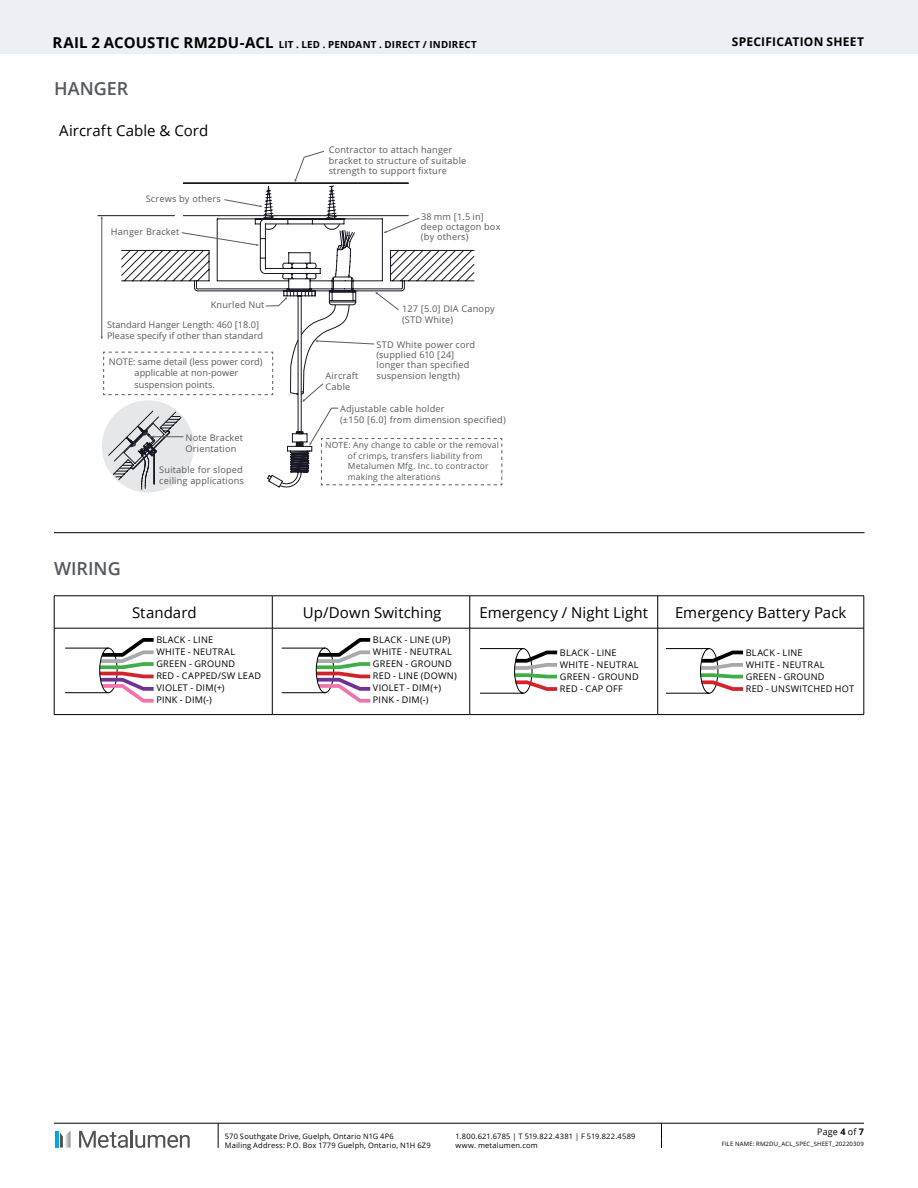
<style>
.page{position:relative;width:918px;height:1188px;background:#fff}
.page>*{position:absolute;margin:0;border:0;box-sizing:border-box;transform-origin:0 0}
.t1{font:600 18px "Open Sans";color:#565860}
.t2{font:15px "Open Sans";letter-spacing:.005em;color:#000}
.t3{font:700 12px "Open Sans";letter-spacing:.02em;color:#000}
.t4{font:700 9.75px "Open Sans";letter-spacing:.025em;color:#000}
.t5{font:9.15px/10.4px "Open Sans";letter-spacing:.02em;color:#585a5b}
.t6{font:9.15px/12px "Open Sans";letter-spacing:.03em;color:#000}
.t7{font:9.15px/11.7px "Open Sans";color:#585a5b}
.t8{font:9px "Open Sans";letter-spacing:.02em;color:#000}
.t9{font:8.55px/10.5px "Open Sans";letter-spacing:.02em;color:#585a5b}
.t10{font:7.5px/9px "Open Sans";letter-spacing:.025em;color:#000}
.t11{font:6px "Open Sans";letter-spacing:.025em;color:#000}
.s1{font-size:15px}
.s2{font-weight:700}
</style>
<div class="page">
<svg style="left:218px;top:1124px;width:1px;height:24px"></svg>
<svg style="left:661px;top:1124px;width:1px;height:24px"></svg>
<hr style="left:55px;top:1131px;width:3px;height:17px;background:#01a8e0">
<svg style="left:60px;top:1131px;width:11px;height:17px"></svg>
<svg style="left:79px;top:1131px;width:49px;height:17px"></svg>
<hr style="left:130px;top:1130px;width:3px;height:18px;background:#525255">
<svg style="left:135px;top:1135px;width:55px;height:13px"></svg>
<hr style="left:54px;top:1123px;width:810px;height:1px;background:#000">
<div style="left:0;top:0;width:918px;height:54px;background:#eceff3"></div>
<hr style="left:54px;top:532px;width:811px;height:1px;background:#000">
<svg style="left:98px;top:183px;width:377px;height:305px"></svg>
<div style="left:102px;top:400px;width:92px;height:92px;background:#e6e7e8;border-radius:50%"></div>
<svg style="left:103px;top:351px;width:170px;height:44px"></svg>
<svg style="left:315px;top:340px;width:60px;height:4px"></svg>
<svg style="left:302px;top:383px;width:22px;height:19px"></svg>
<svg style="left:309px;top:408px;width:193px;height:77px"></svg>
<svg style="left:384px;top:218px;width:36px;height:15px"></svg>
<svg style="left:224px;top:199px;width:38px;height:8px"></svg>
<svg style="left:181px;top:232px;width:78px;height:14px"></svg>
<svg style="left:295px;top:151px;width:29px;height:31px"></svg>
<svg style="left:265px;top:297px;width:22px;height:9px"></svg>
<svg style="left:375px;top:292px;width:24px;height:18px"></svg>
<hr style="left:102px;top:218px;width:1px;height:119px;background:#585a5b">
<hr style="left:153px;top:436px;width:30px;height:1px;background:#585a5b">
<svg style="left:108px;top:411px;width:73px;height:79px"></svg>
<hr style="left:54px;top:596px;width:218px;height:1px;background:#000">
<hr style="left:54px;top:596px;width:1px;height:32px;background:#000">
<hr style="left:272px;top:596px;width:198px;height:1px;background:#000">
<hr style="left:272px;top:596px;width:1px;height:32px;background:#000">
<hr style="left:470px;top:596px;width:188px;height:1px;background:#000">
<hr style="left:470px;top:596px;width:1px;height:32px;background:#000">
<hr style="left:658px;top:596px;width:206px;height:1px;background:#000">
<hr style="left:657px;top:596px;width:1px;height:32px;background:#000">
<hr style="left:864px;top:596px;width:1px;height:32px;background:#000">
<hr style="left:54px;top:628px;width:218px;height:1px;background:#000">
<hr style="left:54px;top:628px;width:1px;height:86px;background:#000">
<hr style="left:272px;top:628px;width:198px;height:1px;background:#000">
<hr style="left:272px;top:628px;width:1px;height:86px;background:#000">
<hr style="left:470px;top:628px;width:188px;height:1px;background:#000">
<hr style="left:470px;top:628px;width:1px;height:86px;background:#000">
<hr style="left:658px;top:628px;width:206px;height:1px;background:#000">
<hr style="left:657px;top:628px;width:1px;height:86px;background:#000">
<hr style="left:864px;top:628px;width:1px;height:86px;background:#000">
<hr style="left:54px;top:714px;width:218px;height:1px;background:#000">
<hr style="left:272px;top:714px;width:198px;height:1px;background:#000">
<hr style="left:470px;top:714px;width:188px;height:1px;background:#000">
<hr style="left:658px;top:714px;width:206px;height:1px;background:#000">
<svg style="left:65px;top:638px;width:89px;height:65px"></svg>
<svg style="left:281px;top:638px;width:90px;height:65px"></svg>
<svg style="left:480px;top:648px;width:78px;height:46px"></svg>
<svg style="left:665px;top:648px;width:79px;height:46px"></svg>
<p class="t4" style="left:52px;top:38px;width:426px"><span class="s1">RAIL 2 ACOUSTIC RM2DU-ACL</span> LIT . LED . PENDANT . DIRECT / INDIRECT</p>
<h3 class="t3" style="left:732px;top:33px;width:134px">SPECIFICATION SHEET</h3>
<h1 class="t1" style="left:54px;top:76px;width:76px">HANGER</h1>
<h2 class="t2" style="left:59px;top:120px;width:151px">Aircraft Cable &amp; Cord</h2>
<p class="t5" style="left:329px;top:145px;width:139px">Contractor to attach hanger bracket to structure of suitable strength to support fixture</p>
<p class="t5" style="left:421px;top:211px;width:81px">38 mm [1.5 in] deep octagon box (by others)</p>
<p class="t5" style="left:146px;top:193px;width:77px">Screws by others</p>
<p class="t5" style="left:111px;top:226px;width:70px">Hanger Bracket</p>
<p class="t5" style="left:211px;top:300px;width:55px">Knurled Nut</p>
<p class="t7" style="left:107px;top:318px;width:157px">Standard Hanger Length: 460 [18.0]<br>Please specify if other than standard</p>
<p class="t7" style="left:135px;top:355px;width:130px;text-indent:-26px">NOTE: same detail (less power cord) applicable at non-power suspension points.</p>
<h1 class="t1" style="left:54px;top:556px;width:68px">WIRING</h1>
<p class="t5" style="left:186px;top:432px;width:59px">Note Bracket<br>Orientation</p>
<p class="t5" style="left:159px;top:464px;width:86px">Suitable for sloped ceiling applications</p>
<p class="t5" style="left:402px;top:303px;width:94px;line-height:11.6px">127 [5.0] DIA Canopy (STD White)</p>
<p class="t5" style="left:377px;top:339px;width:100px">STD White power cord (supplied 610 [24] longer than specified</p>
<p class="t5" style="left:326px;top:370px;width:34px">Aircraft</p>
<p class="t5" style="left:377px;top:370px;width:85px">suspension length)</p>
<p class="t5" style="left:326px;top:381px;width:26px">Cable</p>
<p class="t5" style="left:340px;top:402px;width:167px;line-height:11.6px">Adjustable cable holder<br>(±150 [6.0] from dimension specified)</p>
<p class="t9" style="left:348px;top:440px;width:153px;text-indent:-23px">NOTE: Any change to cable or the removal of crimps, transfers liability from Metalumen Mfg. Inc. to contractor making the alterations</p>
<h2 class="t2" style="left:132px;top:602px;width:66px">Standard</h2>
<h2 class="t2" style="left:303px;top:602px;width:140px">Up/Down Switching</h2>
<h2 class="t2" style="left:479px;top:602px;width:170px">Emergency / Night Light</h2>
<h2 class="t2" style="left:675px;top:602px;width:173px">Emergency Battery Pack</h2>
<p class="t6" style="left:156px;top:634px;width:106px">BLACK - LINE<br>WHITE - NEUTRAL<br>GREEN - GROUND<br>RED - CAPPED/SW LEAD<br>VIOLET - DIM(+)<br>PINK - DIM(-)</p>
<p class="t6" style="left:373px;top:634px;width:85px">BLACK - LINE (UP)<br>WHITE - NEUTRAL<br>GREEN - GROUND<br>RED - LINE (DOWN)<br>VIOLET - DIM(+)<br>PINK - DIM(-)</p>
<p class="t6" style="left:560px;top:647px;width:80px">BLACK - LINE<br>WHITE - NEUTRAL<br>GREEN - GROUND<br>RED - CAP OFF</p>
<p class="t6" style="left:746px;top:647px;width:110px">BLACK - LINE<br>WHITE - NEUTRAL<br>GREEN - GROUND<br>RED - UNSWITCHED HOT</p>
<p class="t10" style="left:225px;top:1131px;width:207px">570 Southgate Drive, Guelph, Ontario N1G 4P6<br>Mailing Address: P.O. Box 1779 Guelph, Ontario, N1H 6Z9</p>
<p class="t10" style="left:455px;top:1131px;width:181px">1.800.621.6785 | T 519.822.4381 | F 519.822.4589 www. metalumen.com</p>
<p class="t8" style="left:817px;top:1125px;width:48px">Page <span class="s2">4</span> of <span class="s2">7</span></p>
<p class="t11" style="left:722px;top:1140px;width:144px">FILE NAME: RM2DU_ACL_SPEC_SHEET_20220309</p>
</div>
